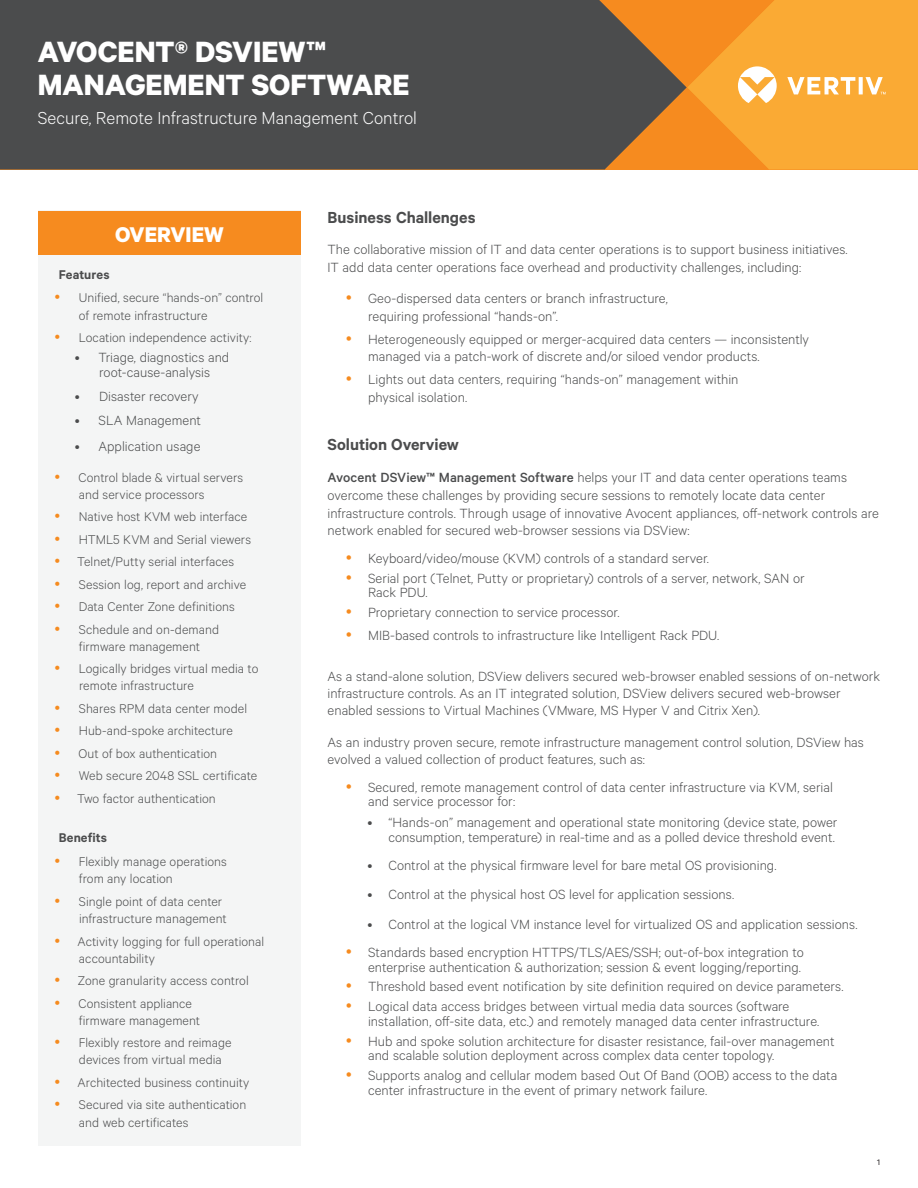
<style>
.page{position:relative;width:918px;height:1188px;background:#fff}
.page>*{position:absolute;margin:0;border:0;box-sizing:border-box;transform-origin:0 0}
.Vertiv_Header_Title{font:700 33px/33px "Calibre";color:#fff}
.Orange_Box_Heading{font:700 24px "Calibre";color:#fff}
.Vertiv_Header_Subtit{font:300 19.5px "Calibre";color:#fff}
.Vertiv_Heading{font:600 18px "Calibre";color:#4b4c4d}
.Vertiv_Heading-2{font:300 15px/14.5px "Calibre";color:#4b4c4d}
.t1{font:300 14.25px/17.1px "Calibre";letter-spacing:.005em;color:#4b4c4d}
.Gray_Column_Heading{font:600 14.25px "Calibre";letter-spacing:.005em;color:#4b4c4d}
.t2{font:9px "Calibre";color:#231f20}
.s1{font-weight:500}
</style>
<div class="page">
<div style="left:0;top:0;width:599px;height:170px;background:#4b4c4d"></div>
<svg style="left:599px;top:0;width:319px;height:170px;background:#e09638"></svg>
<div style="left:38px;top:211px;width:263px;height:935px;background:#f4f5f5"></div>
<div style="left:38px;top:211px;width:263px;height:43px;background:#f68b1f"></div>
<p class="Vertiv_Header_Title" style="left:38px;top:34px;width:373px">AVOCENT® DSVIEW™<br>MANAGEMENT SOFTWARE</p>
<p class="Vertiv_Header_Subtit" style="left:38px;top:106px;width:381px">Secure, Remote Infrastructure Management Control</p>
<p class="Orange_Box_Heading" style="left:115px;top:219px;width:110px">OVERVIEW</p>
<p class="Gray_Column_Heading" style="left:59px;top:266px;width:52px">Features</p>
<p class="t1" style="left:79px;top:289px;width:186px">Unified, secure “hands-on” control of remote infrastructure</p>
<p class="t1" style="left:79px;top:328px;width:174px">Location independence activity:</p>
<p class="Vertiv_Heading-2" style="left:75px;top:350px;width:156px;line-height:15px;text-align:center">• Triage, diagnostics and root-cause-analysis</p>
<p class="Vertiv_Heading-2" style="left:75px;top:389px;width:125px">• Disaster recovery</p>
<p class="Vertiv_Heading-2" style="left:75px;top:413px;width:128px">• SLA Management</p>
<p class="Vertiv_Heading-2" style="left:75px;top:438px;width:127px">• Application usage</p>
<p class="t1" style="left:79px;top:468px;width:166px">Control blade &amp; virtual servers and service processors</p>
<p class="t1" style="left:79px;top:508px;width:170px">Native host KVM web interface</p>
<p class="t1" style="left:79px;top:530px;width:174px">HTML5 KVM and Serial viewers</p>
<p class="t1" style="left:77px;top:553px;width:158px">Telnet/Putty serial interfaces</p>
<p class="t1" style="left:79px;top:575px;width:169px">Session log, report and archive</p>
<p class="t1" style="left:79px;top:598px;width:158px">Data Center Zone definitions</p>
<p class="t1" style="left:79px;top:620px;width:142px">Schedule and on-demand firmware management</p>
<p class="t1" style="left:79px;top:660px;width:181px">Logically bridges virtual media to remote infrastructure</p>
<p class="t1" style="left:79px;top:699px;width:170px">Shares RPM data center model</p>
<p class="t1" style="left:79px;top:722px;width:156px">Hub-and-spoke architecture</p>
<p class="t1" style="left:79px;top:744px;width:140px">Out of box authentication</p>
<p class="t1" style="left:79px;top:767px;width:180px">Web secure 2048 SSL certificate</p>
<p class="t1" style="left:77px;top:789px;width:140px">Two factor authentication</p>
<p class="Gray_Column_Heading" style="left:59px;top:830px;width:50px">Benefits</p>
<p class="t1" style="left:79px;top:853px;width:150px">Flexibly manage operations from any location</p>
<p class="t1" style="left:79px;top:892px;width:149px">Single point of data center infrastructure management</p>
<p class="t1" style="left:78px;top:932px;width:188px">Activity logging for full operational accountability</p>
<p class="t1" style="left:78px;top:971px;width:172px">Zone granularity access control</p>
<p class="t1" style="left:79px;top:994px;width:123px">Consistent appliance firmware management</p>
<p class="t1" style="left:79px;top:1034px;width:154px">Flexibly restore and reimage devices from virtual media</p>
<p class="t1" style="left:78px;top:1073px;width:173px">Architected business continuity</p>
<p class="t1" style="left:79px;top:1095px;width:169px;line-height:18px">Secured via site authentication and web certificates</p>
<p class="Vertiv_Heading" style="left:328px;top:206px;width:149px">Business Challenges</p>
<p class="Vertiv_Heading-2" style="left:328px;top:240px;width:522px;line-height:18px">The collaborative mission of IT and data center operations is to support business initiatives.<br>IT add data center operations face overhead and productivity challenges, including:</p>
<p class="Vertiv_Heading-2" style="left:368px;top:289px;width:301px;line-height:17.5px">Geo-dispersed data centers or branch infrastructure, requiring professional “hands-on”.</p>
<p class="Vertiv_Heading-2" style="left:368px;top:330px;width:442px;line-height:17.5px">Heterogeneously equipped or merger-acquired data centers — inconsistently managed via a patch-work of discrete and/or siloed vendor products.</p>
<p class="Vertiv_Heading-2" style="left:368px;top:370px;width:372px;line-height:17.5px">Lights out data centers, requiring “hands-on” management within physical isolation.</p>
<p class="Vertiv_Heading" style="left:328px;top:434px;width:133px">Solution Overview</p>
<p class="Vertiv_Heading-2" style="left:328px;top:468px;width:553px;line-height:17.7px"><span class="s1">Avocent DSView™ Management Software</span> helps your IT and data center operations teams overcome these challenges by providing secure sessions to remotely locate data center infrastructure controls. Through usage of innovative Avocent appliances, off-network controls are network enabled for secured web-browser sessions via DSView:</p>
<p class="Vertiv_Heading-2" style="left:368px;top:550px;width:342px">Keyboard/video/mouse (KVM) controls of a standard server.</p>
<p class="Vertiv_Heading-2" style="left:368px;top:570px;width:438px">Serial port (Telnet, Putty or proprietary) controls of a server, network, SAN or<br>Rack PDU.</p>
<p class="Vertiv_Heading-2" style="left:368px;top:605px;width:253px">Proprietary connection to service processor.</p>
<p class="Vertiv_Heading-2" style="left:368px;top:628px;width:353px">MIB-based controls to infrastructure like Intelligent Rack PDU.</p>
<p class="Vertiv_Heading-2" style="left:328px;top:667px;width:554px;line-height:17.2px">As a stand-alone solution, DSView delivers secured web-browser enabled sessions of on-network infrastructure controls. As an IT integrated solution, DSView delivers secured web-browser enabled sessions to Virtual Machines (VMware, MS Hyper V and Citrix Xen).</p>
<p class="Vertiv_Heading-2" style="left:328px;top:733px;width:538px;line-height:17px">As an industry proven secure, remote infrastructure management control solution, DSView has evolved a valued collection of product features, such as:</p>
<p class="Vertiv_Heading-2" style="left:368px;top:779px;width:466px">Secured, remote management control of data center infrastructure via KVM, serial and service processor for:</p>
<p class="Vertiv_Heading-2" style="left:367px;top:814px;width:472px;line-height:15px;text-align:right">• “Hands-on” management and operational state monitoring (device state, power consumption, temperature) in real-time and as a polled device threshold event.</p>
<p class="Vertiv_Heading-2" style="left:367px;top:858px;width:411px">• Control at the physical firmware level for bare metal OS provisioning.</p>
<p class="Vertiv_Heading-2" style="left:367px;top:886px;width:368px">• Control at the physical host OS level for application sessions.</p>
<p class="Vertiv_Heading-2" style="left:367px;top:916px;width:492px">• Control at the logical VM instance level for virtualized OS and application sessions.</p>
<p class="Vertiv_Heading-2" style="left:368px;top:944px;width:437px">Standards based encryption HTTPS/TLS/AES/SSH; out-of-box integration to enterprise authentication &amp; authorization; session &amp; event logging/reporting.</p>
<p class="Vertiv_Heading-2" style="left:368px;top:979px;width:477px">Threshold based event notification by site definition required on device parameters.</p>
<p class="Vertiv_Heading-2" style="left:368px;top:999px;width:453px">Logical data access bridges between virtual media data sources (software installation, off-site data, etc.) and remotely managed data center infrastructure.</p>
<p class="Vertiv_Heading-2" style="left:368px;top:1033px;width:468px">Hub and spoke solution architecture for disaster resistance, fail-over management and scalable solution deployment across complex data center topology.</p>
<p class="Vertiv_Heading-2" style="left:368px;top:1068px;width:471px">Supports analog and cellular modem based Out Of Band (OOB) access to the data center infrastructure in the event of primary network failure.</p>
<p class="t2" style="left:877px;top:1157px;width:4px">1</p>
</div>
